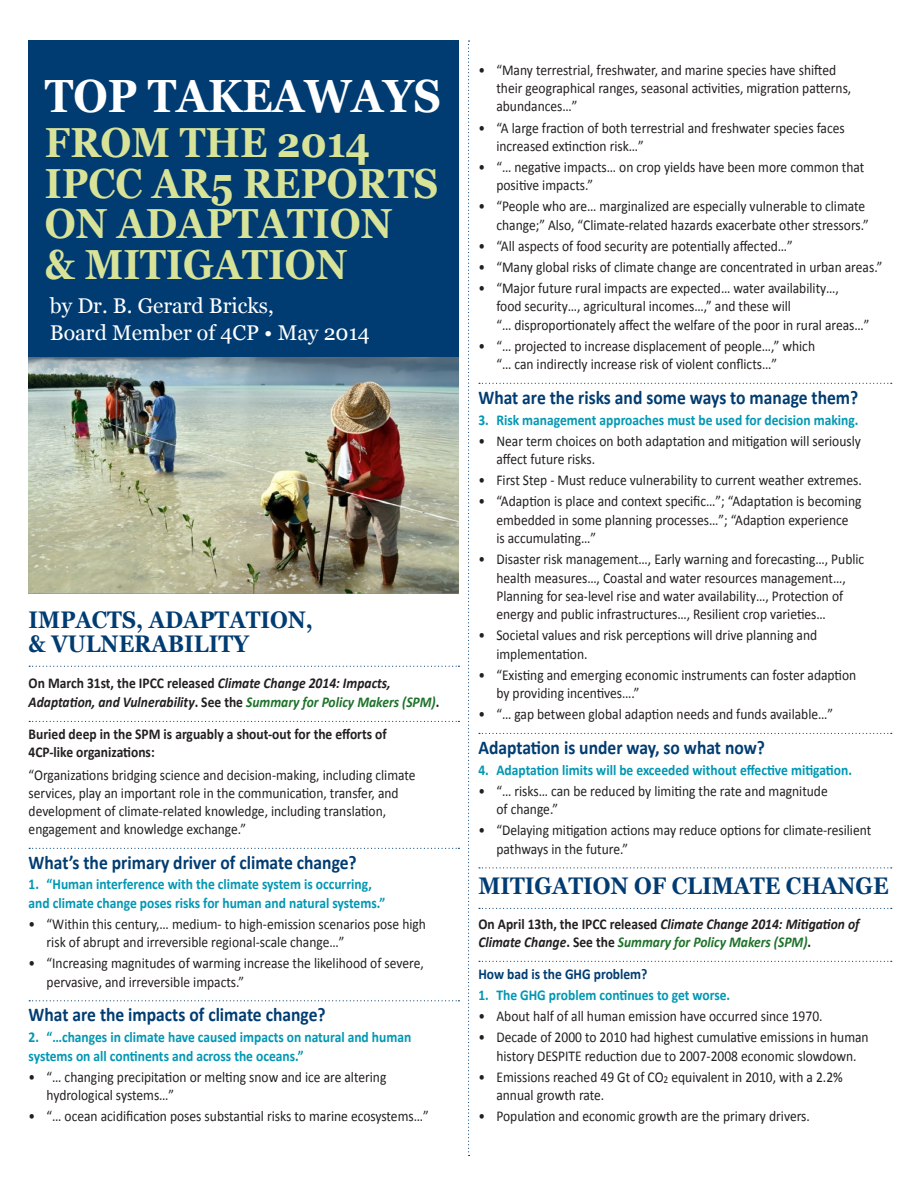
<style>
.page{position:relative;width:918px;height:1188px;background:#fff}
.page>*{position:absolute;margin:0;border:0;box-sizing:border-box;transform-origin:0 0}
.t1{font:700 46.5px "Georgia";color:#fff;scale:.9 1}
.t2{font:700 42px/40.5px "Georgia";color:#d9e398;scale:.9 1}
.t3{font:700 24px/24px "Georgia";color:#003c72;scale:.9 1}
.t4{font:21.3px/27.2px "Georgia";color:#fff}
.t5{font:700 19.5px "Calibri";color:#003c72;scale:.9 1}
.t6{font:15px/18.3px "Calibri";color:#231f20;scale:.9 1}
.t7{font:700 15px/18.3px "Calibri";color:#0097b3;scale:.9 1}
.t8{font:italic 700 15px/19.5px "Calibri";color:#231f20;scale:.9 1}
.t9{font:700 15px/18px "Calibri";color:#231f20;scale:.9 1}
.t10{font:700 15px "Calibri";color:#003c72;scale:.9 1}
.s1{font-style:normal}
.s2{color:#1d7229}
</style>
<div class="page">
<svg style="left:29px;top:666px;width:430px;height:1px"></svg>
<svg style="left:29px;top:721px;width:430px;height:1px"></svg>
<svg style="left:29px;top:848px;width:430px;height:1px"></svg>
<svg style="left:29px;top:1000px;width:430px;height:1px"></svg>
<img style="left:29px;top:357px;width:430px;height:237px">
<svg style="left:468px;top:40px;width:2px;height:1116px"></svg>
<svg style="left:479px;top:383px;width:413px;height:1px"></svg>
<svg style="left:479px;top:733px;width:413px;height:1px"></svg>
<svg style="left:479px;top:867px;width:413px;height:1px"></svg>
<svg style="left:479px;top:908px;width:413px;height:1px"></svg>
<svg style="left:479px;top:961px;width:413px;height:1px"></svg>
<div style="left:29px;top:40px;width:430px;height:317px;background:#003c72"></div>
<h1 class="t1" style="left:45px;top:70px;width:375px">TOP TAKEAWAYS</h1>
<h2 class="t2" style="left:45px;top:122px;width:36px">FROM</h2>
<h2 class="t2" style="left:180px;top:122px;width:34px">THE</h2>
<h2 class="t2" style="left:45px;top:122px;width:363px;text-indent:232px">2014<br>IPCC AR5 REPORTS<br>ON ADAPTATION<br>&amp; MITIGATION</h2>
<h3 class="t4" style="left:50px;top:292px;width:322px">by Dr. B. Gerard Bricks,<br>Board Member of 4CP • May 2014</h3>
<h3 class="t3" style="left:29px;top:608px;width:318px">IMPACTS, ADAPTATION, &amp; VULNERABILITY</h3>
<p class="t8" style="left:29px;top:673px;width:458px"><span class="s1">On March 31st, the IPCC released</span> Climate Change 2014: Impacts,<br>Adaptation, and Vulnerability<span class="s1">. See the</span> <span class="s2">Summary for Policy Makers (SPM)</span><span class="s1">.</span></p>
<p class="t9" style="left:29px;top:725px;width:399px">Buried deep in the SPM is arguably a shout-out for the efforts of<br>4CP-like organizations:</p>
<p class="t6" style="left:29px;top:766px;width:432px">“Organizations bridging science and decision-making, including climate services, play an important role in the communication, transfer, and development of climate-related knowledge, including translation, engagement and knowledge exchange.”</p>
<h3 class="t5" style="left:29px;top:850px;width:366px">What’s the primary driver of climate change?</h3>
<p class="t7" style="left:29px;top:875px;width:398px">1. “Human interference with the climate system is occurring, and climate change poses risks for human and natural systems.”</p>
<p class="t6" style="left:47px;top:915px;width:423px;text-indent:-18px">• “Within this century,… medium- to high-emission scenarios pose high risk of abrupt and irreversible regional-scale change…”</p>
<p class="t6" style="left:47px;top:954px;width:421px;text-indent:-18px">• “Increasing magnitudes of warming increase the likelihood of severe, pervasive, and irreversible impacts.”</p>
<h3 class="t5" style="left:29px;top:1002px;width:332px">What are the impacts of climate change?</h3>
<p class="t7" style="left:29px;top:1028px;width:427px">2. “…changes in climate have caused impacts on natural and human systems on all continents and across the oceans.”</p>
<p class="t6" style="left:47px;top:1068px;width:379px;text-indent:-18px">• “… changing precipitation or melting snow and ice are altering hydrological systems…”</p>
<p class="t6" style="left:29px;top:1107px;width:446px">• “… ocean acidification poses substantial risks to marine ecosystems…”</p>
<p class="t6" style="left:496px;top:61px;width:396px;text-indent:-18px">• “Many terrestrial, freshwater, and marine species have shifted their geographical ranges, seasonal activities, migration patterns, abundances…”</p>
<p class="t6" style="left:496px;top:118px;width:388px;text-indent:-18px">• “A large fraction of both terrestrial and freshwater species faces increased extinction risk…”</p>
<p class="t6" style="left:496px;top:158px;width:410px;text-indent:-18px">• “… negative impacts… on crop yields have been more common that positive impacts.”</p>
<p class="t6" style="left:478px;top:197px;width:435px;text-align:right">• “People who are… marginalized are especially vulnerable to climate change;” Also, “Climate-related hazards exacerbate other stressors.”</p>
<p class="t6" style="left:478px;top:237px;width:351px">• “All aspects of food security are potentially affected…”</p>
<p class="t6" style="left:478px;top:258px;width:450px">• “Many global risks of climate change are concentrated in urban areas.”</p>
<p class="t6" style="left:496px;top:279px;width:416px;text-indent:-18px">• “Major future rural impacts are expected… water availability…,<br>food security…, agricultural incomes…,” and these will<br>“… disproportionately affect the welfare of the poor in rural areas…”</p>
<p class="t6" style="left:496px;top:337px;width:356px;text-indent:-18px">• “… projected to increase displacement of people…,” which “… can indirectly increase risk of violent conflicts…”</p>
<h3 class="t5" style="left:478px;top:385px;width:424px">What are the risks and some ways to manage them?</h3>
<p class="t7" style="left:478px;top:411px;width:424px">3. Risk management approaches must be used for decision making.</p>
<p class="t6" style="left:496px;top:432px;width:407px;text-indent:-18px">• Near term choices on both adaptation and mitigation will seriously affect future risks.</p>
<p class="t6" style="left:478px;top:471px;width:427px">• First Step - Must reduce vulnerability to current weather extremes.</p>
<p class="t6" style="left:496px;top:492px;width:407px;text-indent:-18px">• “Adaption is place and context specific…”; “Adaptation is becoming embedded in some planning processes…”; “Adaption experience<br>is accumulating…”</p>
<p class="t6" style="left:496px;top:550px;width:410px;text-indent:-18px">• Disaster risk management…, Early warning and forecasting…, Public health measures…, Coastal and water resources management…, Planning for sea-level rise and water availability…, Protection of energy and public infrastructures…, Resilient crop varieties…</p>
<p class="t6" style="left:496px;top:626px;width:358px;text-indent:-18px">• Societal values and risk perceptions will drive planning and implementation.</p>
<p class="t6" style="left:496px;top:666px;width:401px;text-indent:-18px">• “Existing and emerging economic instruments can foster adaption by providing incentives….”</p>
<p class="t6" style="left:478px;top:705px;width:396px">• “… gap between global adaption needs and funds available…”</p>
<h3 class="t5" style="left:478px;top:735px;width:320px">Adaptation is under way, so what now?</h3>
<p class="t7" style="left:478px;top:761px;width:417px">4. Adaptation limits will be exceeded without effective mitigation.</p>
<p class="t6" style="left:496px;top:782px;width:370px;text-indent:-18px">• “… risks… can be reduced by limiting the rate and magnitude of change.”</p>
<p class="t6" style="left:496px;top:821px;width:418px;text-indent:-18px">• “Delaying mitigation actions may reduce options for climate-resilient pathways in the future.”</p>
<h3 class="t3" style="left:478px;top:874px;width:457px">MITIGATION OF CLIMATE CHANGE</h3>
<p class="t8" style="left:478px;top:915px;width:425px;line-height:18.3px"><span class="s1">On April 13th, the IPCC released</span> Climate Change 2014: Mitigation of<br>Climate Change<span class="s1">. See the</span> <span class="s2">Summary for Policy Makers (SPM)</span><span class="s1">.</span></p>
<p class="t10" style="left:478px;top:965px;width:189px">How bad is the GHG problem?</p>
<p class="t7" style="left:478px;top:986px;width:281px">1. The GHG problem continues to get worse.</p>
<p class="t6" style="left:478px;top:1007px;width:384px">• About half of all human emission have occurred since 1970.</p>
<p class="t6" style="left:478px;top:1028px;width:435px;text-align:center">• Decade of 2000 to 2010 had highest cumulative emissions in human history DESPITE reduction due to 2007-2008 economic slowdown.</p>
<p class="t6" style="left:496px;top:1068px;width:386px;text-indent:-18px">• Emissions reached 49 Gt of CO<sub>2</sub> equivalent in 2010, with a 2.2% annual growth rate.</p>
<p class="t6" style="left:478px;top:1107px;width:370px">• Population and economic growth are the primary drivers.</p>
</div>
